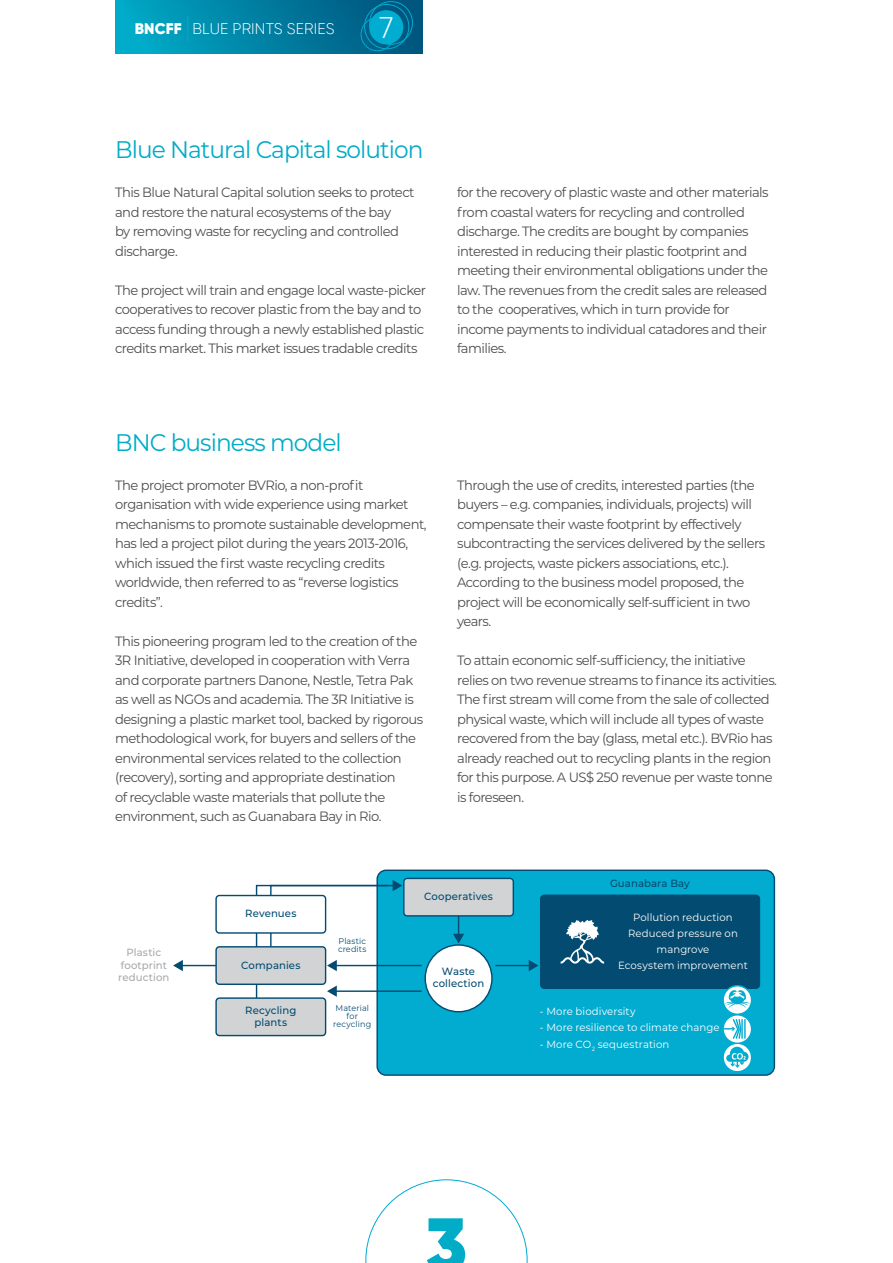
<style>
.page{position:relative;width:893px;height:1263px;background:#fff}
.page>*{position:absolute;margin:0;border:0;box-sizing:border-box;transform-origin:0 0}
.t1{font:900 75.15px "Gilroy";color:#00acc6}
.t2{font:300 29.85px "Gilroy";color:#fff}
.H02-thin{font:24px "Montserrat";letter-spacing:-.04em;color:#00acc6}
.t3{font:300 15.45px "Gilroy";letter-spacing:.01em;color:#fff}
.RAW{font:13.5px/19.5px "Montserrat";letter-spacing:-.04em;color:#4d4d4f}
.t4{font:10.5px/16.2px "Montserrat";letter-spacing:.01em;color:#fff;text-align:center}
.t5{font:500 10.5px/12.1px "Montserrat";letter-spacing:.01em;color:#034b71;text-align:center}
.t6{font:500 10.5px/12.1px "Montserrat";letter-spacing:.01em;color:#a7a9ac;text-align:center}
.t7{font:8.4px/8.1px "Montserrat";letter-spacing:.01em;color:#034b71;text-align:center}
.s1{font-weight:900}
</style>
<div class="page">
<div style="left:115px;top:0;width:308px;height:54px;background:linear-gradient(to right,#00abc7,#005780)"></div>
<svg style="left:188px;top:16px;width:1px;height:26px"></svg>
<svg style="left:366px;top:1179px;width:161px;height:84px"></svg>
<div style="left:369px;top:10px;width:34px;height:34px;background:#00acd0;border-radius:50%"></div>
<div style="left:361px;top:18px;width:33px;height:33px;border:1px solid #00acd0;border-radius:50%"></div>
<div style="left:370px;top:2px;width:42px;height:42px;border:1px solid #00acd0;border-radius:50%"></div>
<div style="left:365px;top:4px;width:44px;height:45px;border:1px solid #00acd0;border-radius:50%"></div>
<div style="left:377px;top:870px;width:397px;height:205px;background:#02acd0;border-radius:9px"></div>
<div style="left:376px;top:869px;width:399px;height:207px;border:1px solid #034b71;border-radius:9px"></div>
<div style="left:540px;top:894px;width:220px;height:95px;background:#034b71;border-radius:4px"></div>
<svg style="left:561px;top:920px;width:43px;height:43px"></svg>
<div style="left:215px;top:895px;width:111px;height:39px;border:1px solid #034b71;border-radius:3px"></div>
<div style="left:216px;top:947px;width:110px;height:37px;background:#d1d3d4;border-radius:3px"></div>
<div style="left:215px;top:946px;width:111px;height:39px;border:1px solid #034b71;border-radius:3px"></div>
<div style="left:216px;top:998px;width:110px;height:37px;background:#d1d3d4;border-radius:3px"></div>
<div style="left:215px;top:997px;width:111px;height:39px;border:1px solid #034b71;border-radius:3px"></div>
<hr style="left:181px;top:965px;width:35px;height:1px;background:#034b71">
<svg style="left:173px;top:960px;width:10px;height:11px"></svg>
<div style="left:404px;top:878px;width:109px;height:38px;background:#d1d3d4;border-radius:3px"></div>
<div style="left:403px;top:878px;width:111px;height:38px;border:1px solid #034b71;border-radius:3px"></div>
<div style="left:425px;top:945px;width:67px;height:67px;background:#fff;border-radius:50%"></div>
<div style="left:424px;top:944px;width:69px;height:68px;border:1px solid #034b71;border-radius:50%"></div>
<hr style="left:335px;top:965px;width:87px;height:1px;background:#034b71">
<hr style="left:335px;top:990px;width:87px;height:2px;background:#034b71">
<svg style="left:255px;top:880px;width:147px;height:119px"></svg>
<hr style="left:495px;top:965px;width:35px;height:1px;background:#034b71">
<svg style="left:529px;top:960px;width:9px;height:11px"></svg>
<svg style="left:453px;top:916px;width:11px;height:27px"></svg>
<svg style="left:723px;top:986px;width:29px;height:28px"></svg>
<div style="left:722px;top:985px;width:30px;height:30px;border:1px solid #02acd0;border-radius:50%"></div>
<svg style="left:724px;top:989px;width:26px;height:19px"></svg>
<svg style="left:723px;top:1043px;width:29px;height:29px"></svg>
<div style="left:722px;top:1042px;width:30px;height:30px;border:1px solid #02acd0;border-radius:50%"></div>
<svg style="left:726px;top:1047px;width:22px;height:21px"></svg>
<svg style="left:723px;top:1015px;width:29px;height:28px"></svg>
<div style="left:722px;top:1014px;width:30px;height:30px;border:1px solid #02acd0;border-radius:50%"></div>
<svg style="left:724px;top:1018px;width:22px;height:22px"></svg>
<p class="t3" style="left:135px;top:19px;width:201px"><span class="s1">BNCFF</span> BLUE PRINTS SERIES</p>
<h2 class="t2" style="left:379px;top:9px;width:16px">7</h2>
<p class="H02-thin" style="left:115px;top:133px;width:310px">Blue Natural Capital solution</p>
<p class="RAW" style="left:115px;top:182px;width:301px">This Blue Natural Capital solution seeks to protect and restore the natural ecosystems of the bay<br>by removing waste for recycling and controlled discharge.</p>
<p class="RAW" style="left:115px;top:280px;width:312px">The project will train and engage local waste-picker cooperatives to recover plastic from the bay and to access funding through a newly established plastic credits market. This market issues tradable credits</p>
<p class="RAW" style="left:457px;top:182px;width:313px">for the recovery of plastic waste and other materials from coastal waters for recycling and controlled discharge. The credits are bought by companies interested in reducing their plastic footprint and meeting their environmental obligations under the law. The revenues from the credit sales are released to the cooperatives, which in turn provide for income payments to individual catadores and their families.</p>
<p class="H02-thin" style="left:115px;top:426px;width:228px">BNC business model</p>
<p class="RAW" style="left:115px;top:475px;width:313px">The project promoter BVRio, a non-profit organisation with wide experience using market mechanisms to promote sustainable development, has led a project pilot during the years 2013-2016, which issued the first waste recycling credits worldwide, then referred to as “reverse logistics credits”.</p>
<p class="RAW" style="left:115px;top:631px;width:310px">This pioneering program led to the creation of the 3R Initiative, developed in cooperation with Verra and corporate partners Danone, Nestle, Tetra Pak as well as NGOs and academia. The 3R Initiative is designing a plastic market tool, backed by rigorous methodological work, for buyers and sellers of the environmental services related to the collection (recovery), sorting and appropriate destination<br>of recyclable waste materials that pollute the environment, such as Guanabara Bay in Rio.</p>
<p class="RAW" style="left:457px;top:475px;width:310px">Through the use of credits, interested parties (the buyers – e.g. companies, individuals, projects) will compensate their waste footprint by effectively subcontracting the services delivered by the sellers (e.g. projects, waste pickers associations, etc.).<br>According to the business model proposed, the project will be economically self-sufficient in two years.</p>
<p class="RAW" style="left:457px;top:650px;width:321px">To attain economic self-sufficiency, the initiative relies on two revenue streams to finance its activities.<br>The first stream will come from the sale of collected physical waste, which will include all types of waste recovered from the bay (glass, metal etc.). BVRio has already reached out to recycling plants in the region for this purpose. A US$ 250 revenue per waste tonne is foreseen.</p>
<p class="t6" style="left:118px;top:946px;width:53px">Plastic footprint reduction</p>
<p class="t5" style="left:245px;top:907px;width:53px">Revenues</p>
<p class="t5" style="left:241px;top:958px;width:61px">Companies</p>
<p class="t5" style="left:245px;top:1003px;width:53px">Recycling plants</p>
<p class="t7" style="left:338px;top:937px;width:30px;text-align:left">Plastic credits</p>
<p class="t7" style="left:333px;top:1004px;width:39px">Material for recycling</p>
<p class="t5" style="left:424px;top:890px;width:70px">Cooperatives</p>
<p class="t5" style="left:433px;top:965px;width:53px">Waste collection</p>
<p class="t5" style="left:610px;top:877px;width:81px">Guanabara Bay</p>
<p class="t4" style="left:618px;top:908px;width:131px">Pollution reduction<br>Reduced pressure on mangrove<br>Ecosystem improvement</p>
<p class="t4" style="left:540px;top:1003px;width:97px">- More biodiversity</p>
<p class="t4" style="left:540px;top:1019px;width:181px">- More resilience to climate change</p>
<p class="t4" style="left:540px;top:1035px;width:131px">- More CO<sub>2</sub> sequestration</p>
<h1 class="t1" style="left:426px;top:1197px;width:43px">3</h1>
</div>
